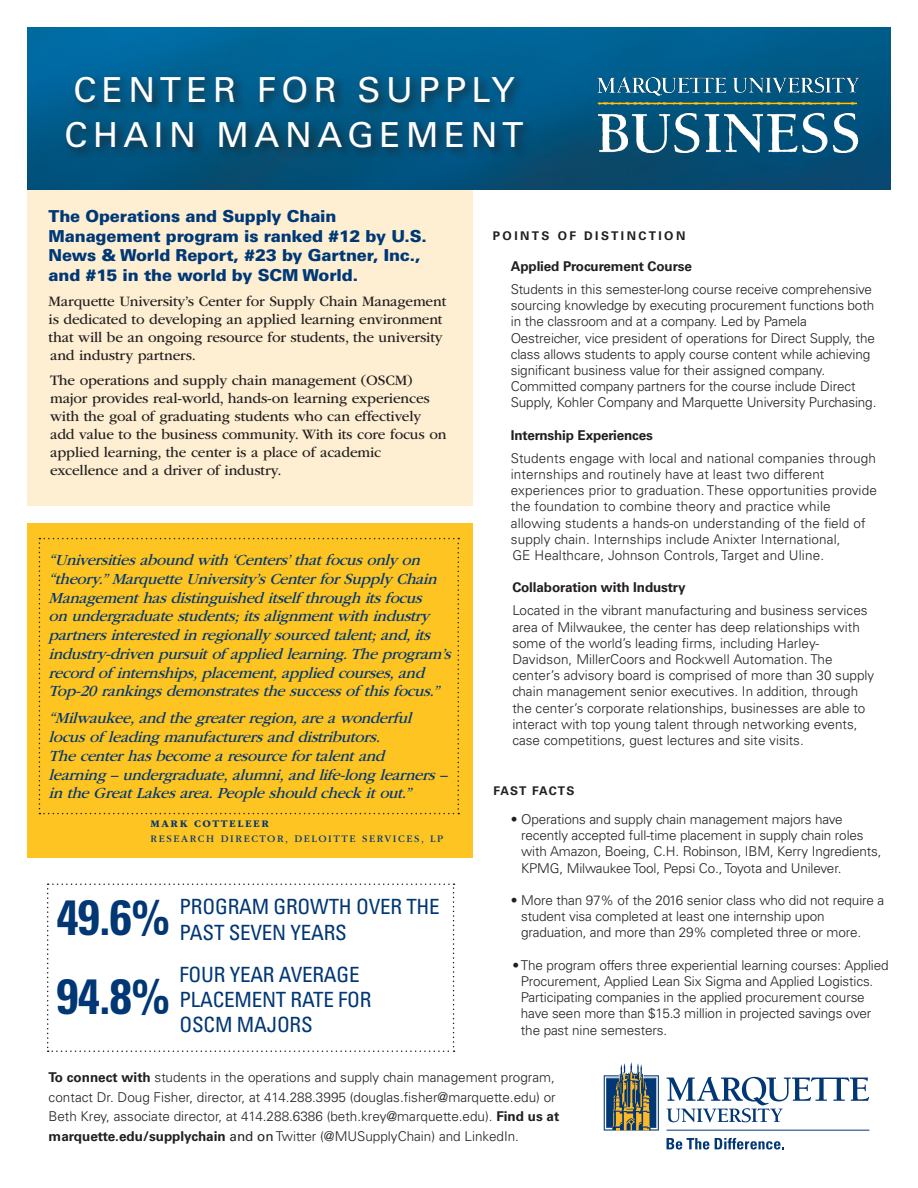
<style>
.page{position:relative;width:918px;height:1188px;background:#fff}
.page>*{position:absolute;margin:0;border:0;box-sizing:border-box;transform-origin:0 0}
.t1{font:700 condensed 49.5px "Univers LT Std";color:#013775}
.heading{font:34.5px "Univers LT Std";letter-spacing:.16em;color:#fff}
.t2{font:condensed 21px/25.2px "Univers LT Std";letter-spacing:-.01em;color:#013775}
.t3{font:900 16.5px/19.8px "Univers LT Std";letter-spacing:-.01em;color:#003876}
.Body_U55_9_75_14{font:italic 16.2px/18.8px "ITC Garamond Std";letter-spacing:-.03em;color:#013775}
.t4{font:15px/18px "ITC Garamond Std";letter-spacing:-.01em;color:#231f20}
.intro{font:300 13.5px/16.2px "Univers LT Std";letter-spacing:-.01em;color:#231f20}
.intro-2{font:300 13.5px "Univers LT Std";letter-spacing:.01em;color:#231f20}
.t5{font:700 13.5px "Univers LT Std";letter-spacing:-.01em;color:#231f20}
.Subhead_u65_10{font:700 12px "Univers LT Std";letter-spacing:.2em;color:#231f20}
.Subhead_u65_10-2{font:700 12px "Univers LT Std";letter-spacing:.08em;color:#231f20}
.Subhead_G_book_15{font:10.5px/15.5px "ITC Garamond Std";letter-spacing:.15em;color:#013775}
.s1{font-weight:700}
.s2{font-weight:400}
</style>
<div class="page">
<svg style="left:667px;top:1077px;width:202px;height:45px"></svg>
<svg style="left:667px;top:1138px;width:42px;height:12px"></svg>
<svg style="left:715px;top:1138px;width:69px;height:12px"></svg>
<hr style="left:667px;top:1130px;width:202px;height:1px;background:#013775">
<svg style="left:604px;top:1062px;width:55px;height:69px"></svg>
<div style="left:27px;top:153px;width:445px;height:352px;background:#feefd2"></div>
<img style="left:27px;top:27px;width:864px;height:162px">
<div style="left:27px;top:523px;width:445px;height:335px;background:#fec422"></div>
<div style="left:63px;top:73px;width:472px;height:87px;background:#231f20;opacity:.75"></div>
<svg style="left:47px;top:884px;width:408px;height:168px"></svg>
<img style="left:597px;top:78px;width:262px;height:74px">
<svg style="left:39px;top:538px;width:420px;height:276px"></svg>
<p class="heading" style="left:73px;top:70px;width:443px">CENTER FOR SUPPLY</p>
<p class="heading" style="left:65px;top:115px;width:460px">CHAIN MANAGEMENT</p>
<p class="t3" style="left:49px;top:206px;width:380px">The Operations and Supply Chain Management program is ranked #12 by U.S.<br>News &amp; World Report, #23 by Gartner, Inc., and #15 in the world by SCM World.</p>
<p class="t4" style="left:49px;top:292px;width:399px">Marquette University’s Center for Supply Chain Management is dedicated to developing an applied learning environment that will be an ongoing resource for students, the university and industry partners.</p>
<p class="t4" style="left:50px;top:371px;width:398px">The operations and supply chain management (OSCM) major provides real-world, hands-on learning experiences with the goal of graduating students who can effectively add value to the business community. With its core focus on applied learning, the center is a place of academic excellence and a driver of industry.</p>
<p class="Body_U55_9_75_14" style="left:49px;top:551px;width:408px">“Universitiesaboundwith‘Centers’thatfocusonly on “theory.”MarquetteUniversity ’sCenterforSupply Chain Managementhasdistinguisheditself throughitsfocus onundergraduatestudents;itsalignmentwithindustry partnersinterestedinregionally sourcedtalent;and,its industry -drivenpursuitof appliedlearning.Theprogram’s recordof internships,placement,appliedcourses,and Top-20rankingsdemonstratesthesuccessof thisfocus.”</p>
<p class="Body_U55_9_75_14" style="left:49px;top:709px;width:405px">“Milwaukee,andthegreaterregion,areawonderful locusof leadingmanufacturersanddistributors.<br>Thecenterhasbecomearesourcefortalentand learning–undergraduate,alumni,andlife-longlearners– intheGreatLakesarea.Peopleshouldcheckitout.”</p>
<p class="Subhead_G_book_15" style="left:151px;top:816px;width:294px"><span class="s1">MARK COTTELEER<br></span>RESEARCH DIRECTOR, DELOITTE SERVICES, LP</p>
<p class="t1" style="left:56px;top:887px;width:115px">49.6%</p>
<p class="t1" style="left:56px;top:966px;width:115px">94.8%</p>
<p class="t2" style="left:180px;top:894px;width:262px">PROGRAM GROWTH OVER THE</p>
<p class="t2" style="left:180px;top:919px;width:169px">PAST SEVEN YEARS</p>
<p class="t2" style="left:180px;top:961px;width:194px">FOUR YEAR AVERAGE<br>PLACEMENT RATE FOR<br>OSCM MAJORS</p>
<p class="Subhead_u65_10" style="left:493px;top:229px;width:194px">POINTS OF DISTINCTION</p>
<p class="t5" style="left:511px;top:258px;width:183px">Applied Procurement Course</p>
<p class="intro" style="left:511px;top:281px;width:363px">Students in this semester-long course receive comprehensive</p>
<p class="intro" style="left:511px;top:297px;width:365px">sourcing knowledge by executing procurement functions both</p>
<p class="intro" style="left:511px;top:314px;width:366px">in the classroom and at a company. Led by Pamela<br>Oestreicher, vice president of operations for Direct Supply, the class allows students to apply course content while achieving</p>
<p class="intro" style="left:511px;top:362px;width:316px">significant business value for their assigned company.</p>
<p class="intro" style="left:511px;top:378px;width:346px">Committed company partners for the course include Direct</p>
<p class="intro" style="left:511px;top:395px;width:367px">Supply, Kohler Company and Marquette University Purchasing.</p>
<p class="t5" style="left:511px;top:427px;width:144px">Internship Experiences</p>
<p class="intro-2" style="left:511px;top:450px;width:367px">Students engage with local and national companies through</p>
<p class="intro-2" style="left:511px;top:466px;width:315px">internships and routinely have at least two different</p>
<p class="intro-2" style="left:511px;top:482px;width:368px">experiences prior to graduation. These opportunities provide</p>
<p class="intro-2" style="left:511px;top:499px;width:321px">the foundation to combine theory and practice while</p>
<p class="intro-2" style="left:511px;top:515px;width:356px">allowing students a hands-on understanding of the field of</p>
<p class="intro-2" style="left:511px;top:531px;width:331px">supply chain. Internships include Anixter International,</p>
<p class="intro-2" style="left:512px;top:547px;width:313px">GE Healthcare, Johnson Controls, Target and Uline.</p>
<p class="t5" style="left:512px;top:580px;width:175px">Collaboration with Industry</p>
<p class="intro" style="left:512px;top:603px;width:363px">Located in the vibrant manufacturing and business services area of Milwaukee, the center has deep relationships with some of the world’s leading firms, including Harley-Davidson, MillerCoors and Rockwell Automation. The center’s advisory board is comprised of more than 30 supply chain management senior executives. In addition, through the center’s corporate relationships, businesses are able to interact with top young talent through networking events, case competitions, guest lectures and site visits.</p>
<p class="Subhead_u65_10-2" style="left:494px;top:784px;width:82px">FAST FACTS</p>
<p class="intro" style="left:521px;top:811px;width:362px;text-indent:-10px">• Operations and supply chain management majors have recently accepted full-time placement in supply chain roles with Amazon, Boeing, C.H. Robinson, IBM, Kerry Ingredients, KPMG, Milwaukee Tool, Pepsi Co., Toyota and Unilever.</p>
<p class="intro" style="left:521px;top:892px;width:365px;text-indent:-10px">• More than 97% of the 2016 senior class who did not require a student visa completed at least one internship upon graduation, and more than 29% completed three or more.</p>
<p class="intro" style="left:521px;top:957px;width:369px;text-indent:-9px">• The program offers three experiential learning courses: Applied Procurement, Applied Lean Six Sigma and Applied Logistics.<br>Participating companies in the applied procurement course have seen more than $15.3 million in projected savings over the past nine semesters.</p>
<p class="intro" style="left:49px;top:1068px;width:512px;line-height:19.5px"><span class="s1">To connect with</span> students in the operations and supply chain management program, contact Dr. Doug Fisher, director, at 414.288.3995 (douglas.fisher@marquette.edu) or Beth Krey, associate director, at 414.288.6386 (beth.krey@marquette.edu). <span class="s1">Find us at marquette.edu/supplychain</span> <span class="s2">and on</span> Twitter (@MUSupplyChain) and LinkedIn.</p>
</div>
